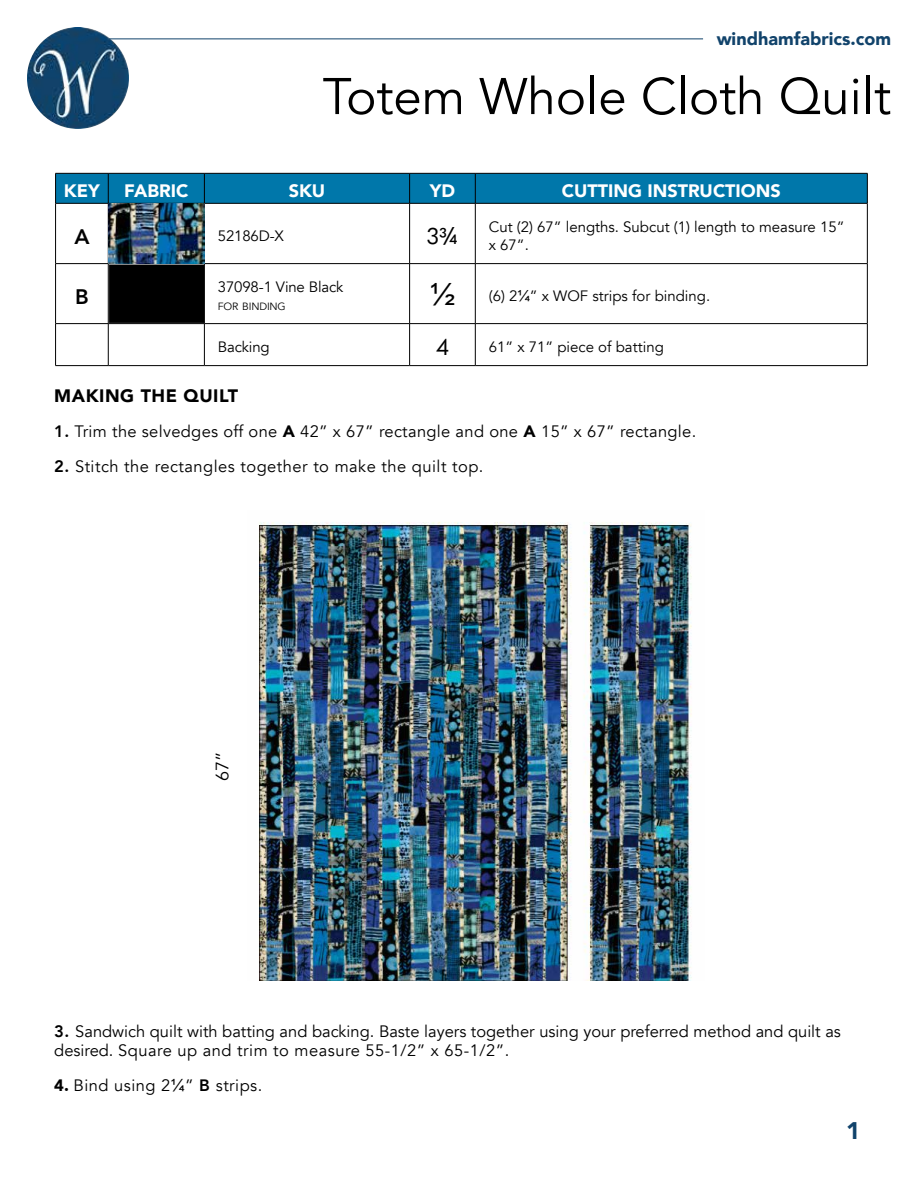
<style>
.page{position:relative;width:918px;height:1188px;background:#fff}
.page>*{position:absolute;margin:0;border:0;box-sizing:border-box;transform-origin:0 0}
.t1{font:51px "Avenir";color:#000}
.t2{font:900 24px "Avenir";color:#11436b}
.t3{font:22.5px "Quasimoda";color:#000}
.t4{font:800 21px "Avenir";color:#000}
.t5{font:900 18px "Avenir";color:#fff}
.t6{font:900 18px "Avenir";color:#11436b}
.t7{font:900 18px "Avenir";letter-spacing:.03em;color:#000}
.t8{font:18px "Avenir";color:#000}
.t9{font:16.5px/19.8px "Avenir";color:#000}
.t10{font:16.5px "Avenir";letter-spacing:.02em;color:#000}
.t11{font:15px/18px "Avenir";color:#000}
.t12{font:10.5px "Avenir";letter-spacing:-.015em;color:#000}
.s1{font-family:"Arial";font-size:30px}
.s2{font-family:"Arial"}
.s3{font-weight:800}
.s4{font-weight:900}
</style>
<div class="page">
<img style="left:27px;top:27px;width:102px;height:102px;border-radius:51px">
<hr style="left:109px;top:39px;width:594px;height:1px;background:#11436b">
<hr style="left:55px;top:204px;width:1px;height:59px;background:#000">
<hr style="left:55px;top:264px;width:1px;height:59px;background:#000">
<hr style="left:55px;top:324px;width:1px;height:41px;background:#000">
<hr style="left:867px;top:204px;width:1px;height:59px;background:#000">
<hr style="left:867px;top:264px;width:1px;height:59px;background:#000">
<hr style="left:867px;top:324px;width:1px;height:41px;background:#000">
<svg style="left:55px;top:173px;width:813px;height:30px;background:#0072a2"></svg>
<hr style="left:55px;top:203px;width:53px;height:1px;background:#000">
<hr style="left:108px;top:203px;width:96px;height:1px;background:#000">
<hr style="left:204px;top:203px;width:206px;height:1px;background:#000">
<hr style="left:204px;top:204px;width:1px;height:59px;background:#000">
<hr style="left:410px;top:203px;width:65px;height:1px;background:#000">
<hr style="left:409px;top:204px;width:1px;height:59px;background:#000">
<hr style="left:475px;top:203px;width:393px;height:1px;background:#000">
<hr style="left:475px;top:204px;width:1px;height:59px;background:#000">
<hr style="left:55px;top:263px;width:53px;height:1px;background:#000">
<hr style="left:108px;top:263px;width:96px;height:1px;background:#000">
<hr style="left:108px;top:264px;width:1px;height:59px;background:#000">
<hr style="left:204px;top:263px;width:206px;height:1px;background:#000">
<hr style="left:204px;top:264px;width:1px;height:59px;background:#000">
<hr style="left:410px;top:263px;width:65px;height:1px;background:#000">
<hr style="left:409px;top:264px;width:1px;height:59px;background:#000">
<hr style="left:475px;top:263px;width:393px;height:1px;background:#000">
<hr style="left:475px;top:264px;width:1px;height:59px;background:#000">
<hr style="left:55px;top:323px;width:53px;height:1px;background:#000">
<hr style="left:108px;top:323px;width:96px;height:1px;background:#000">
<hr style="left:108px;top:324px;width:1px;height:41px;background:#000">
<hr style="left:204px;top:323px;width:206px;height:1px;background:#000">
<hr style="left:204px;top:324px;width:1px;height:41px;background:#000">
<hr style="left:410px;top:323px;width:65px;height:1px;background:#000">
<hr style="left:409px;top:324px;width:1px;height:41px;background:#000">
<hr style="left:475px;top:323px;width:393px;height:1px;background:#000">
<hr style="left:475px;top:324px;width:1px;height:41px;background:#000">
<hr style="left:55px;top:365px;width:53px;height:1px;background:#000">
<hr style="left:108px;top:365px;width:96px;height:1px;background:#000">
<hr style="left:204px;top:365px;width:206px;height:1px;background:#000">
<hr style="left:410px;top:365px;width:65px;height:1px;background:#000">
<hr style="left:475px;top:365px;width:393px;height:1px;background:#000">
<img style="left:108px;top:204px;width:96px;height:59px">
<img style="left:259px;top:522px;width:433px;height:459px">
<div style="left:110px;top:265px;width:93px;height:57px;background:#000"></div>
<div style="left:109px;top:265px;width:95px;height:58px;border:2px solid #000"></div>
<p class="t6" style="left:717px;top:23px;width:176px">windhamfabrics.com</p>
<h1 class="t1" style="left:323px;top:66px;width:570px">Totem Whole Cloth Quilt</h1>
<p class="t5" style="left:64px;top:176px;width:37px">KEY</p>
<p class="t5" style="left:124px;top:176px;width:66px">FABRIC</p>
<p class="t5" style="left:289px;top:176px;width:38px">SKU</p>
<p class="t5" style="left:430px;top:176px;width:27px">YD</p>
<p class="t5" style="left:562px;top:176px;width:221px">CUTTING INSTRUCTIONS</p>
<p class="t4" style="left:74px;top:220px;width:17px">A</p>
<p class="t11" style="left:218px;top:227px;width:68px">52186D-X</p>
<h3 class="t3" style="left:427px;top:219px;width:33px">3¾</h3>
<p class="t11" style="left:489px;top:218px;width:357px">Cut (2) 67” lengths. Subcut (1) length to measure 15” x 67”.</p>
<p class="t4" style="left:75px;top:280px;width:15px">B</p>
<p class="t11" style="left:218px;top:278px;width:127px">37098-1 Vine Black</p>
<p class="t12" style="left:218px;top:300px;width:69px">FOR BINDING</p>
<p class="t11" style="left:430px;top:287px;width:282px"><span class="s1">½</span> (6) 2<span class="s2">¼</span>” x WOF strips for binding.</p>
<p class="t11" style="left:218px;top:338px;width:53px">Backing</p>
<h3 class="t3" style="left:436px;top:330px;width:14px">4</h3>
<p class="t11" style="left:489px;top:338px;width:177px">61” x 71” piece of batting</p>
<p class="t7" style="left:54px;top:381px;width:185px">MAKING THE QUILT</p>
<p class="t10" style="left:54px;top:422px;width:643px"><span class="s3">1.</span> Trim the selvedges off one <span class="s4">A</span> 42” x 67” rectangle and one <span class="s4">A</span> 15” x 67” rectangle.</p>
<p class="t10" style="left:54px;top:457px;width:431px"><span class="s3">2.</span> Stitch the rectangles together to make the quilt top.</p>
<p class="t8" style="left:212px;top:781px;width:31px;rotate:-90deg">67”</p>
<p class="t9" style="left:54px;top:1021px;width:788px"><span class="s3">3.</span> Sandwich quilt with batting and backing. Baste layers together using your preferred method and quilt as desired. Square up and trim to measure 55-1/2” x 65-1/2”.</p>
<p class="t10" style="left:54px;top:1076px;width:210px"><span class="s4">4.</span> Bind using 2<span class="s2">¼</span>” <span class="s3">B</span> strips.</p>
<h2 class="t2" style="left:846px;top:1110px;width:16px">1</h2>
</div>
